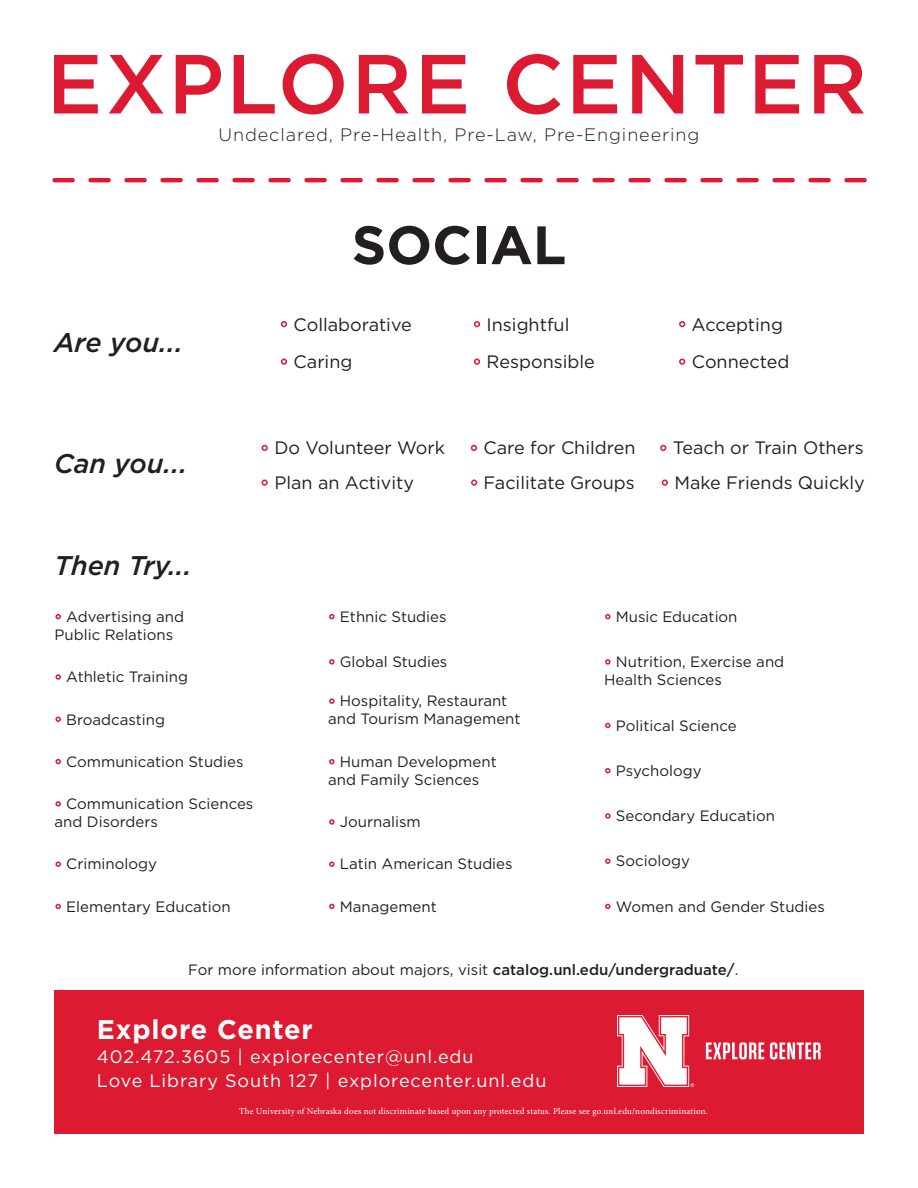
<style>
.page{position:relative;width:918px;height:1188px;background:#fff}
.page>*{position:absolute;margin:0;border:0;box-sizing:border-box;transform-origin:0 0}
.t1{font:700 54px "Gotham";color:#231f20}
.t2{font:italic 500 27px "Gotham";color:#231f20}
.t3{font:700 27px "Gotham";letter-spacing:.03em;color:#fff}
.t4{font:18px/37.5px "Gotham";color:#231f20}
.t5{font:18px/24px "Gotham";letter-spacing:.05em;color:#fff}
.t6{font:300 18px "Gotham";letter-spacing:.05em;color:#231f20}
.t7{font:15px/18px "Gotham";color:#231f20}
.t8{font:9px "Minion Pro";letter-spacing:.015em;color:#fff}
.s1{font-weight:500}
</style>
<div class="page">
<div style="left:54px;top:990px;width:810px;height:144px;background:#dc1a32"></div>
<img style="left:617px;top:1015px;width:204px;height:72px">
<svg style="left:54px;top:54px;width:810px;height:61px"></svg>
<svg style="left:281px;top:321px;width:6px;height:6px"></svg>
<svg style="left:281px;top:359px;width:6px;height:6px"></svg>
<svg style="left:474px;top:321px;width:6px;height:6px"></svg>
<svg style="left:474px;top:359px;width:6px;height:6px"></svg>
<svg style="left:679px;top:321px;width:6px;height:6px"></svg>
<svg style="left:679px;top:359px;width:6px;height:6px"></svg>
<svg style="left:605px;top:904px;width:6px;height:5px"></svg>
<svg style="left:605px;top:723px;width:6px;height:5px"></svg>
<svg style="left:605px;top:813px;width:6px;height:6px"></svg>
<svg style="left:605px;top:768px;width:6px;height:5px"></svg>
<svg style="left:605px;top:858px;width:6px;height:6px"></svg>
<svg style="left:329px;top:819px;width:6px;height:6px"></svg>
<svg style="left:329px;top:904px;width:6px;height:5px"></svg>
<svg style="left:605px;top:614px;width:6px;height:5px"></svg>
<svg style="left:329px;top:759px;width:6px;height:5px"></svg>
<svg style="left:329px;top:861px;width:6px;height:6px"></svg>
<svg style="left:605px;top:659px;width:6px;height:6px"></svg>
<svg style="left:55px;top:614px;width:6px;height:5px"></svg>
<svg style="left:329px;top:659px;width:6px;height:6px"></svg>
<svg style="left:329px;top:698px;width:6px;height:6px"></svg>
<svg style="left:55px;top:717px;width:6px;height:5px"></svg>
<svg style="left:55px;top:801px;width:6px;height:6px"></svg>
<svg style="left:55px;top:904px;width:6px;height:5px"></svg>
<svg style="left:55px;top:674px;width:6px;height:6px"></svg>
<svg style="left:55px;top:759px;width:6px;height:5px"></svg>
<svg style="left:55px;top:861px;width:6px;height:6px"></svg>
<svg style="left:329px;top:614px;width:6px;height:5px"></svg>
<svg style="left:262px;top:445px;width:6px;height:6px"></svg>
<svg style="left:660px;top:445px;width:6px;height:6px"></svg>
<svg style="left:471px;top:480px;width:6px;height:6px"></svg>
<svg style="left:662px;top:480px;width:6px;height:6px"></svg>
<svg style="left:471px;top:445px;width:6px;height:6px"></svg>
<svg style="left:262px;top:480px;width:6px;height:6px"></svg>
<svg style="left:55px;top:178px;width:810px;height:4px"></svg>
<p class="t6" style="left:219px;top:123px;width:482px">Undeclared, Pre-Health, Pre-Law, Pre-Engineering</p>
<h2 class="t2" style="left:54px;top:325px;width:131px">Are you...</h2>
<h2 class="t2" style="left:54px;top:446px;width:135px">Can you...</h2>
<h2 class="t2" style="left:55px;top:548px;width:139px">Then Try...</h2>
<p class="t7" style="left:55px;top:607px;width:131px;text-indent:12px">Advertising and<br>Public Relations</p>
<p class="t7" style="left:66px;top:668px;width:123px">Athletic Training</p>
<h1 class="t1" style="left:352px;top:209px;width:216px">SOCIAL</h1>
<p class="t4" style="left:294px;top:305px;width:120px">Collaborative<br>Caring</p>
<p class="t4" style="left:487px;top:305px;width:110px">Insightful<br>Responsible</p>
<p class="t4" style="left:692px;top:305px;width:99px">Accepting<br>Connected</p>
<p class="t4" style="left:484px;top:429px;width:153px">Care for Children</p>
<p class="t4" style="left:274px;top:429px;width:172px">Do Volunteer Work</p>
<p class="t4" style="left:673px;top:429px;width:192px">Teach or Train Others</p>
<p class="t4" style="left:484px;top:463px;width:153px">Facilitate Groups</p>
<p class="t4" style="left:674px;top:463px;width:192px">Make Friends Quickly</p>
<p class="t4" style="left:274px;top:463px;width:141px">Plan an Activity</p>
<p class="t7" style="left:340px;top:607px;width:108px">Ethnic Studies</p>
<p class="t7" style="left:340px;top:653px;width:109px">Global Studies</p>
<p class="t7" style="left:340px;top:692px;width:169px">Hospitality, Restaurant</p>
<p class="t7" style="left:616px;top:607px;width:123px">Music Education</p>
<p class="t7" style="left:604px;top:653px;width:181px;text-indent:12px">Nutrition, Exercise and<br>Health Sciences</p>
<p class="t7" style="left:66px;top:710px;width:100px">Broadcasting</p>
<p class="t7" style="left:328px;top:710px;width:194px">and Tourism Management</p>
<p class="t7" style="left:66px;top:752px;width:179px">Communication Studies</p>
<p class="t7" style="left:328px;top:752px;width:170px;text-indent:12px">Human Development and Family Sciences</p>
<p class="t7" style="left:55px;top:795px;width:200px;text-indent:12px">Communication Sciences and Disorders</p>
<p class="t7" style="left:340px;top:813px;width:82px">Journalism</p>
<p class="t7" style="left:66px;top:855px;width:92px">Criminology</p>
<p class="t7" style="left:340px;top:855px;width:174px">Latin American Studies</p>
<p class="t7" style="left:66px;top:897px;width:166px">Elementary Education</p>
<p class="t7" style="left:340px;top:897px;width:98px">Management</p>
<p class="t7" style="left:616px;top:716px;width:122px">Political Science</p>
<p class="t7" style="left:616px;top:761px;width:87px">Psychology</p>
<p class="t7" style="left:616px;top:807px;width:161px">Secondary Education</p>
<p class="t7" style="left:616px;top:852px;width:75px">Sociology</p>
<p class="t7" style="left:616px;top:897px;width:210px">Women and Gender Studies</p>
<p class="t7" style="left:188px;top:961px;width:552px">For more information about majors, visit <span class="s1">catalog.unl.edu/undergraduate/</span>.</p>
<h2 class="t3" style="left:97px;top:1012px;width:217px">Explore Center</h2>
<p class="t5" style="left:97px;top:1044px;width:451px">402.472.3605 | explorecenter@unl.edu<br>Love Library South 127 | explorecenter.unl.edu</p>
<p class="t8" style="left:239px;top:1105px;width:470px">The University of Nebraska does not discriminate based upon any protected status. Please see go.unl.edu/nondiscrimination.</p>
</div>
